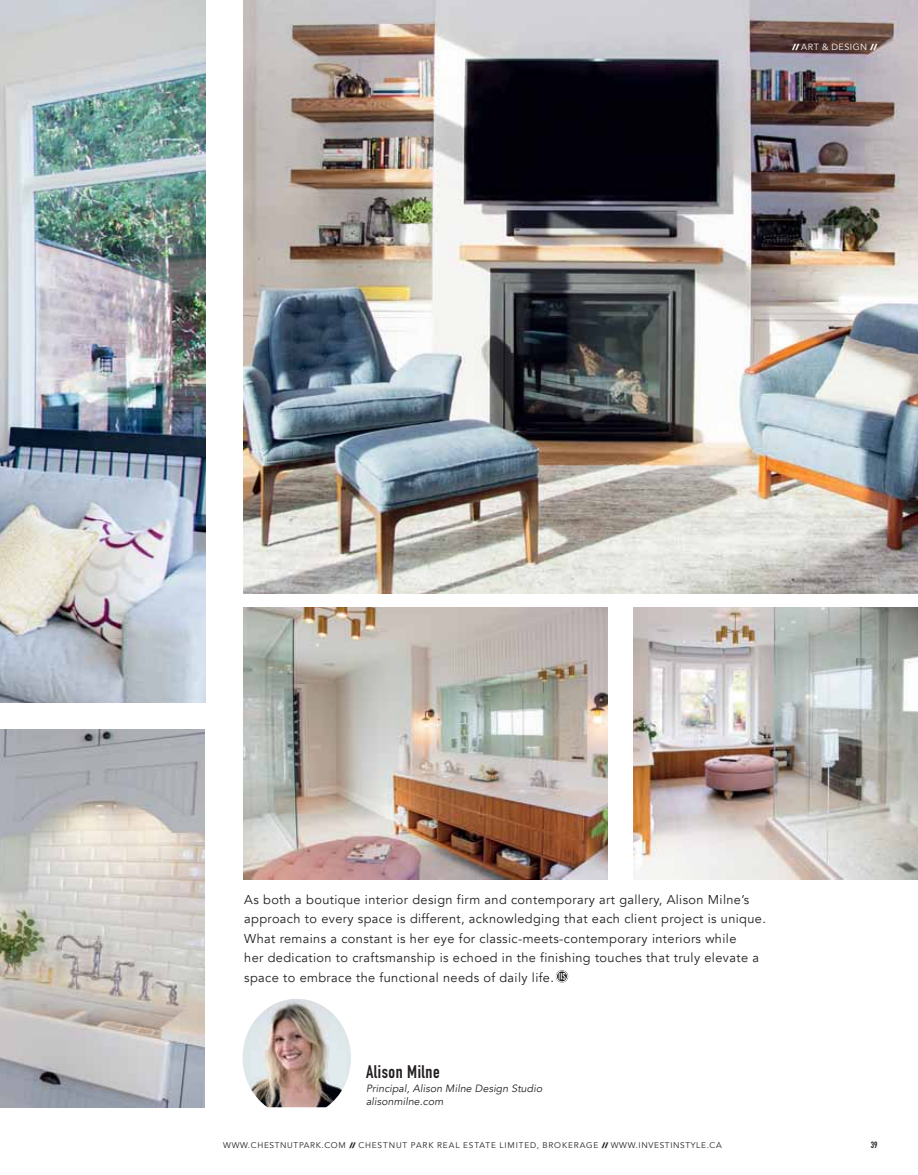
<style>
.page{position:relative;width:918px;height:1175px;background:#fff}
.page>*{position:absolute;margin:0;border:0;box-sizing:border-box;transform-origin:0 0}
.t1{font:700 18px "DIN Condensed";letter-spacing:.03em;color:#231f20}
.t2{font:12.75px/19.5px "Avenir";letter-spacing:.03em;color:#231f20}
.t3{font:italic 10.5px/13.5px "Avenir";letter-spacing:.01em;color:#231f20}
.t4{font:9px "Avenir";letter-spacing:.055em;color:#fff}
.t5{font:700 9px "DIN Condensed";color:#231f20}
.t6{font:8.25px "Avenir";letter-spacing:.08em;color:#231f20}
.s1{font-family:"Phosphate Solid"}
</style>
<div class="page">
<img style="left:243px;top:0;width:675px;height:593px">
<img style="left:0;top:0;width:206px;height:702px">
<img style="left:0;top:729px;width:204px;height:378px">
<img style="left:243px;top:608px;width:365px;height:271px">
<img style="left:633px;top:608px;width:285px;height:271px">
<svg style="left:556px;top:970px;width:12px;height:12px"></svg>
<div style="left:556px;top:970px;width:12px;height:12px;border:1px solid #fff;border-radius:50%"></div>
<svg style="left:559px;top:972px;width:7px;height:7px"></svg>
<img style="left:243px;top:999px;width:108px;height:108px">
<p class="t4" style="left:792px;top:40px;width:87px"><span class="s1">//</span> ART &amp; DESIGN <span class="s1">//</span></p>
<p class="t2" style="left:244px;top:890px;width:523px">As both a boutique interior design firm and contemporary art gallery, Alison Milne’s approach to every space is different, acknowledging that each client project is unique.<br>What remains a constant is her eye for classic-meets-contemporary interiors while<br>her dedication to craftsmanship is echoed in the finishing touches that truly elevate a space to embrace the functional needs of daily life.</p>
<h1 class="t1" style="left:366px;top:1065px;width:75px">Alison Milne</h1>
<p class="t3" style="left:366px;top:1081px;width:178px">Principal, Alison Milne Design Studio alisonmilne.com</p>
<p class="t6" style="left:223px;top:1139px;width:500px">WWW.CHESTNUTPARK.COM <span class="s1">//</span> CHESTNUT PARK REAL ESTATE LIMITED, BROKERAGE <span class="s1">//</span> WWW.INVESTINSTYLE.CA</p>
<p class="t5" style="left:871px;top:1141px;width:8px">39</p>
</div>
